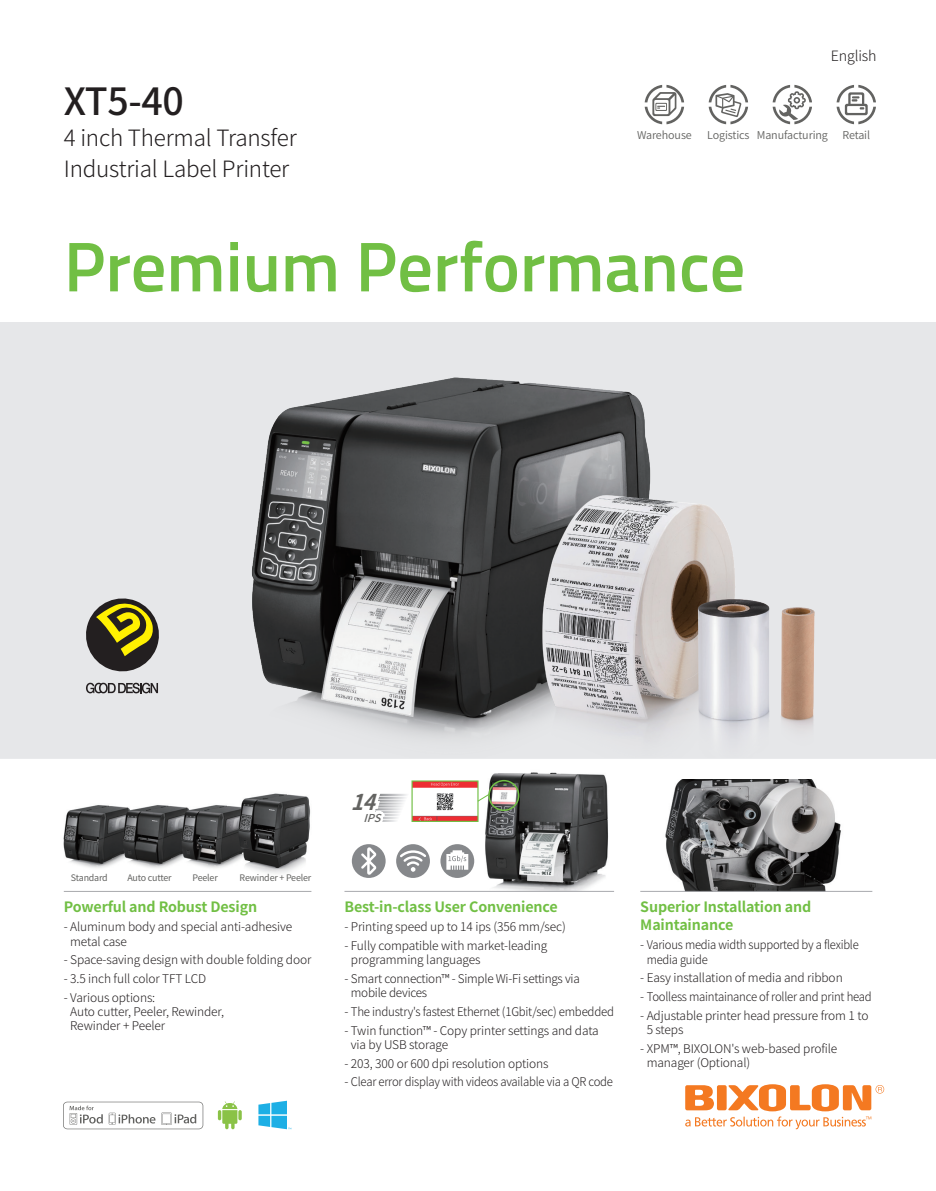
<style>
.page{position:relative;width:936px;height:1191px;background:#fff}
.page>*{position:absolute;margin:0;border:0;box-sizing:border-box;transform-origin:0 0}
.t1{font:600 70.5px "Titillium Web";color:#71bf44}
.t2{font:500 37.5px "Noto Sans CJ Kkr";color:#231f20}
.t3{font:300 22.5px/31.2px "Noto Sans CJ Kkr";letter-spacing:-.01em;color:#231f20}
.t4{font:italic 21.75px "Noto Sans CJ Kkr";color:#6c6d70}
.t5{font:700 14.25px/18px "Noto Sans CJ Kkr";letter-spacing:-.01em;color:#71bf44}
.t6{font:300 14.25px "Noto Sans CJ Kkr";letter-spacing:-.01em;color:#231f20}
.t7{font:300 12px/14.4px "Noto Sans CJ Kkr";letter-spacing:-.01em;color:#231f20}
.t8{font:italic 600 10.95px "Noto Sans CJ Kkr";color:#6c6d70}
.t9{font:600 10.8px "Noto Sans CJ Kkr";letter-spacing:-.01em;color:#636361}
.t10{font:9px "Noto Sans CJ Kkr";letter-spacing:-.02em;color:#636361}
</style>
<div class="page">
<img style="left:478px;top:772px;width:131px;height:119px">
<img style="left:63px;top:793px;width:248px;height:81px">
<img style="left:665px;top:779px;width:176px;height:112px">
<hr style="left:640px;top:891px;width:232px;height:1px;background:#a8a9ad">
<hr style="left:64px;top:891px;width:247px;height:1px;background:#a8a9ad">
<svg style="left:644px;top:85px;width:40px;height:39px"></svg>
<svg style="left:708px;top:85px;width:40px;height:39px"></svg>
<svg style="left:0;top:322px;width:935px;height:436px;background:#bcbcbd"></svg>
<svg style="left:685px;top:1084px;width:199px;height:45px"></svg>
<svg style="left:63px;top:1101px;width:140px;height:28px"></svg>
<svg style="left:238px;top:1110px;width:4px;height:10px"></svg>
<svg style="left:218px;top:1101px;width:19px;height:28px"></svg>
<svg style="left:258px;top:1100px;width:33px;height:29px"></svg>
<svg style="left:375px;top:793px;width:32px;height:29px"></svg>
<hr style="left:344px;top:891px;width:270px;height:1px;background:#a8a9ad">
<img style="left:413px;top:782px;width:63px;height:38px">
<div style="left:411px;top:780px;width:67px;height:42px;border:1px solid #71bf44"></div>
<svg style="left:477px;top:793px;width:12px;height:9px"></svg>
<div style="left:488px;top:780px;width:31px;height:31px;border:2px solid #71bf44;border-radius:50%"></div>
<svg style="left:86px;top:682px;width:72px;height:11px"></svg>
<svg style="left:81px;top:593px;width:83px;height:83px;background:#94916a"></svg>
<svg style="left:836px;top:85px;width:39px;height:39px"></svg>
<svg style="left:772px;top:85px;width:40px;height:39px"></svg>
<div style="left:352px;top:844px;width:33px;height:34px;background:#86888b;border-radius:50%"></div>
<svg style="left:361px;top:847px;width:15px;height:27px"></svg>
<div style="left:396px;top:844px;width:34px;height:34px;background:#86888b;border-radius:50%"></div>
<svg style="left:400px;top:850px;width:26px;height:21px"></svg>
<svg style="left:440px;top:844px;width:34px;height:34px"></svg>
<svg style="left:446px;top:850px;width:22px;height:19px"></svg>
<p class="t6" style="left:830px;top:48px;width:47px">English</p>
<h2 class="t2" style="left:64px;top:80px;width:122px">XT5-40</h2>
<h3 class="t3" style="left:64px;top:123px;width:234px">4 inch Thermal Transfer<br>Industrial Label Printer</h3>
<p class="t9" style="left:637px;top:128px;width:56px">Warehouse</p>
<p class="t9" style="left:707px;top:128px;width:122px">Logistics Manufacturing</p>
<p class="t9" style="left:842px;top:128px;width:29px">Retail</p>
<h1 class="t1" style="left:64px;top:214px;width:683px">Premium Performance</h1>
<p class="t10" style="left:71px;top:872px;width:38px">Standard</p>
<p class="t10" style="left:127px;top:872px;width:46px">Auto cutter</p>
<p class="t10" style="left:192px;top:872px;width:27px">Peeler</p>
<p class="t10" style="left:239px;top:872px;width:73px">Rewinder + Peeler</p>
<p class="t5" style="left:64px;top:898px;width:195px">Powerful and Robust Design</p>
<p class="t7" style="left:70px;top:920px;width:223px;text-indent:-6px">- Aluminum body and special anti-adhesive metal case</p>
<p class="t7" style="left:64px;top:953px;width:249px">- Space-saving design with double folding door</p>
<p class="t7" style="left:64px;top:971px;width:144px">- 3.5 inch full color TFT LCD</p>
<p class="t7" style="left:70px;top:990px;width:155px;text-indent:-6px">- Various options:<br>Auto cutter, Peeler, Rewinder,<br>Rewinder + Peeler</p>
<h3 class="t4" style="left:350px;top:790px;width:44px">14</h3>
<p class="t8" style="left:363px;top:811px;width:27px">IPS</p>
<p class="t5" style="left:344px;top:898px;width:215px">Best-in-class User Convenience</p>
<p class="t7" style="left:344px;top:920px;width:223px">- Printing speed up to 14 ips (356 mm/sec)</p>
<p class="t7" style="left:351px;top:938px;width:198px;text-indent:-6px">- Fully compatible with market-leading programming languages</p>
<p class="t7" style="left:351px;top:971px;width:230px;text-indent:-6px">- Smart connection™ - Simple Wi-Fi settings via mobile devices</p>
<p class="t7" style="left:344px;top:1004px;width:271px">- The industry's fastest Ethernet (1Gbit/sec) embedded</p>
<p class="t7" style="left:351px;top:1023px;width:249px;text-indent:-6px">- Twin function™ - Copy printer settings and data via by USB storage</p>
<p class="t7" style="left:344px;top:1056px;width:205px">- 203, 300 or 600 dpi resolution options</p>
<p class="t7" style="left:344px;top:1075px;width:270px">- Clear error display with videos available via a QR code</p>
<p class="t5" style="left:640px;top:898px;width:173px">Superior Installation and<br>Maintainance</p>
<p class="t7" style="left:646px;top:938px;width:213px;text-indent:-6px">- Various media width supported by a flexible media guide</p>
<p class="t7" style="left:640px;top:971px;width:204px">- Easy installation of media and ribbon</p>
<p class="t7" style="left:640px;top:989px;width:233px">- Toolless maintainance of roller and print head</p>
<p class="t7" style="left:646px;top:1008px;width:223px;text-indent:-6px">- Adjustable printer head pressure from 1 to<br>5 steps</p>
<p class="t7" style="left:646px;top:1041px;width:192px;text-indent:-6px">- XPM™, BIXOLON's web-based profile manager (Optional)</p>
</div>
